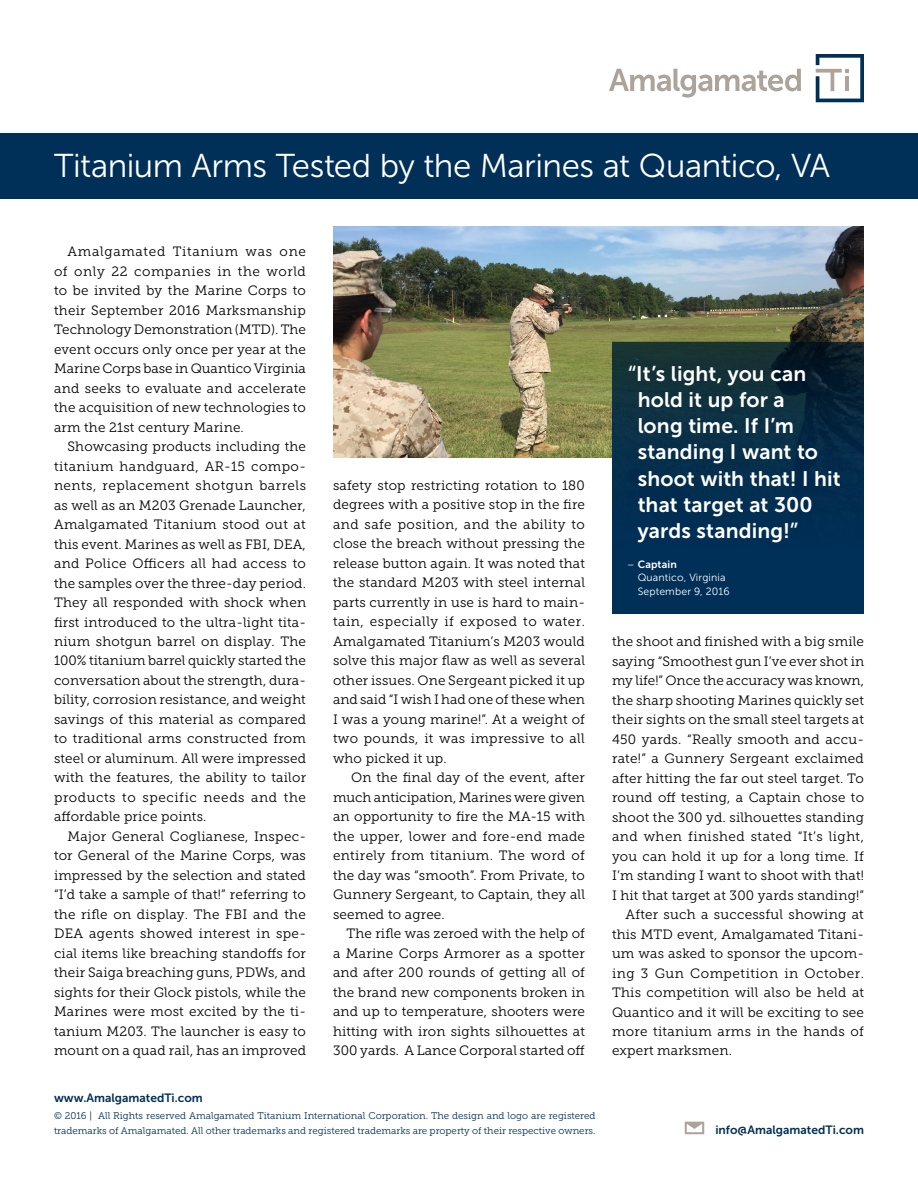
<style>
.page{position:relative;width:918px;height:1188px;background:#fff}
.page>*{position:absolute;margin:0;border:0;box-sizing:border-box;transform-origin:0 0}
.t1{font:33px "Museo Sans 300";letter-spacing:-.015em;color:#fff}
.t2{font:21px/26.2px "Museo Sans 700";letter-spacing:.005em;color:#fff}
.t3{font:13.5px/19.5px "Museo Slab 300";letter-spacing:.01em;color:#000;text-align:justify}
.t4{font:13.5px "Museo Slab 300";letter-spacing:.035em;color:#000}
.t5{font:13.5px "Museo Slab 300";letter-spacing:.04em;color:#000}
.t6{font:12px "Museo Sans 700";color:#002f57}
.t7{font:10.5px/13.5px "Museo Sans 300";letter-spacing:.015em;color:#fff}
.t8{font:10.5px "Museo Sans 700";letter-spacing:.01em;color:#fff}
.t9{font:9.75px/15px "Museo Slab 300";color:#002f57}
.s1{font-family:"Museo Sans 300";font-size:30px}
.s2{font-family:"Museo Sans 300"}
</style>
<div class="page">
<svg style="left:816px;top:54px;width:48px;height:48px"></svg>
<svg style="left:609px;top:69px;width:192px;height:29px"></svg>
<div style="left:685px;top:1122px;width:19px;height:12px;border:2px solid #aca39a"></div>
<svg style="left:685px;top:1123px;width:18px;height:6px"></svg>
<div style="left:0;top:133px;width:918px;height:66px;background:#002f57"></div>
<img style="left:333px;top:226px;width:530px;height:232px">
<svg style="left:612px;top:342px;width:252px;height:272px;background:#062d48"></svg>
<h1 class="t1" style="left:54px;top:147px;width:778px">Titanium Arms Tested by the Marines at Quantico, VA</h1>
<p class="t3" style="left:54px;top:242px;width:254px;text-indent:14px">Amalgamated Titanium was one of only 22 companies in the world to be invited by the Marine Corps to their September 2016 Marksmanship Technology Demonstration (MTD). The event occurs only once per year at the Marine Corps base in Quantico Virginia and seeks to evaluate and accelerate the acquisition of new technologies to arm the 21st century Marine.</p>
<p class="t3" style="left:54px;top:437px;width:254px;text-indent:14px">Showcasing products including the titanium handguard, AR-15 compo&shy;nents, replacement shotgun barrels as well as an M203 Grenade Launcher, Amalgamated Titanium stood out at this event. Marines as well as FBI, DEA, and Police Officers all had access to the samples over the three-day period.<br>They all responded with shock when first introduced to the ultra-light tita&shy;nium shotgun barrel on display. The 100% titanium barrel quickly started the conversation about the strength, dura&shy;bility, corrosion resistance, and weight savings of this material as compared to traditional arms constructed from steel or aluminum. All were impressed with the features, the ability to tailor products to specific needs and the affordable price points.</p>
<p class="t3" style="left:54px;top:827px;width:254px;text-indent:14px">Major General Coglianese, Inspec&shy;tor General of the Marine Corps, was impressed by the selection and stated “I’d take a sample of that!” referring to the rifle on display. The FBI and the DEA agents showed interest in spe&shy;cial items like breaching standoffs for their Saiga breaching guns, PDWs, and sights for their Glock pistols, while the Marines were most excited by the ti&shy;tanium M203. The launcher is easy to mount on a quad rail, has an improved</p>
<p class="t6" style="left:54px;top:1091px;width:150px">www.AmalgamatedTi.com</p>
<p class="t3" style="left:333px;top:476px;width:254px">safety stop restricting rotation to 180 degrees with a positive stop in the fire and safe position, and the ability to close the breach without pressing the release button again. It was noted that the standard M203 with steel internal parts currently in use is hard to main&shy;tain, especially if exposed to water.<br>Amalgamated Titanium’s M203 would solve this major flaw as well as several other issues. One Sergeant picked it up and said “I wish I had one of these when I was a young marine!”. At a weight of two pounds, it was impressive to all who picked it up.</p>
<p class="t3" style="left:333px;top:768px;width:254px;text-indent:18px">On the final day of the event, after much anticipation, Marines were given an opportunity to fire the MA-15 with the upper, lower and fore-end made entirely from titanium. The word of the day was “smooth”. From Private, to Gunnery Sergeant, to Captain, they all seemed to agree.</p>
<p class="t3" style="left:333px;top:924px;width:254px;text-indent:14px">The rifle was zeroed with the help of a Marine Corps Armorer as a spotter and after 200 rounds of getting all of the brand new components broken in and up to temperature, shooters were hitting with iron sights silhouettes at 300 yards. A Lance Corporal started off</p>
<p class="t9" style="left:54px;top:1108px;width:543px">© 2016 | All Rights reserved Amalgamated Titanium International Corporation. The design and logo are registered trademarks of Amalgamated. All other trademarks and registered trademarks are property of their respective owners.</p>
<h2 class="t2" style="left:638px;top:360px;width:205px;text-indent:-11px"><span class="s1">“</span>It’s light, you can hold it up for a<br>long time. If I’m standing I want to shoot with that! I hit that target at 300 yards standing!<span class="s1">”</span></h2>
<p class="t8" style="left:627px;top:558px;width:51px"><span class="s2">–</span> Captain</p>
<p class="t7" style="left:638px;top:571px;width:94px">Quantico, Virginia<br>September 9, 2016</p>
<p class="t3" style="left:612px;top:632px;width:254px">the shoot and finished with a big smile</p>
<p class="t3" style="left:612px;top:651px;width:254px">saying “Smoothest gun I’ve ever shot in</p>
<p class="t3" style="left:612px;top:671px;width:254px">my life!” Once the accuracy was known,</p>
<p class="t3" style="left:612px;top:690px;width:254px">the sharp shooting Marines quickly set</p>
<p class="t3" style="left:612px;top:710px;width:254px">their sights on the small steel targets at</p>
<p class="t3" style="left:612px;top:729px;width:254px">450 yards. “Really smooth and accu-</p>
<p class="t3" style="left:612px;top:749px;width:253px">rate!” a Gunnery Sergeant exclaimed</p>
<p class="t3" style="left:612px;top:768px;width:254px">after hitting the far out steel target. To</p>
<p class="t3" style="left:612px;top:788px;width:254px">round off testing, a Captain chose to</p>
<p class="t3" style="left:612px;top:807px;width:254px">shoot the 300 yd. silhouettes standing</p>
<p class="t4" style="left:612px;top:829px;width:254px">and when finished stated “It’s light,</p>
<p class="t3" style="left:612px;top:846px;width:253px">you can hold it up for a long time. If</p>
<p class="t3" style="left:612px;top:866px;width:253px">I’m standing I want to shoot with that!</p>
<p class="t3" style="left:612px;top:885px;width:254px">I hit that target at 300 yards standing!”</p>
<p class="t3" style="left:626px;top:905px;width:240px">After such a successful showing at</p>
<p class="t3" style="left:612px;top:924px;width:254px">this MTD event, Amalgamated Titani-</p>
<p class="t3" style="left:612px;top:944px;width:254px">um was asked to sponsor the upcom-</p>
<p class="t5" style="left:612px;top:965px;width:253px">ing 3 Gun Competition in October.</p>
<p class="t3" style="left:612px;top:983px;width:254px">This competition will also be held at</p>
<p class="t3" style="left:612px;top:1002px;width:254px">Quantico and it will be exciting to see</p>
<p class="t3" style="left:612px;top:1022px;width:254px">more titanium arms in the hands of</p>
<p class="t3" style="left:612px;top:1041px;width:121px">expert marksmen.</p>
<p class="t6" style="left:715px;top:1123px;width:150px">info@AmalgamatedTi.com</p>
</div>
